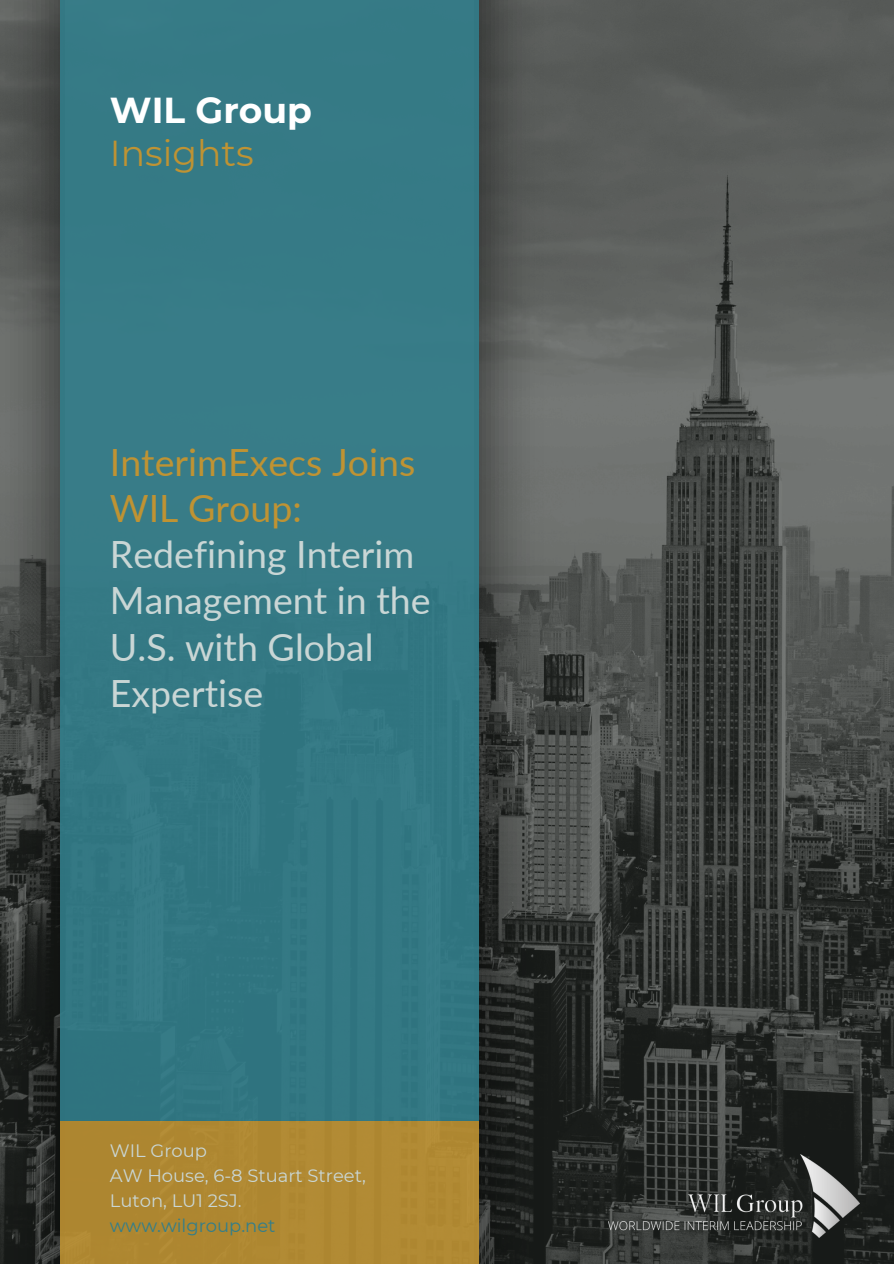
<style>
.page{position:relative;width:894px;height:1264px;background:#fff}
.page>*{position:absolute;margin:0;border:0;box-sizing:border-box;transform-origin:0 0}
.t1{font:37.5px/46.2px "Lato";color:#c9d6d5}
.t2{font:700 36px/43.8px "Montserrat";color:#fff}
.t3{font:18px "Montserrat";color:#c9d6d5}
.t4{font:18px "Montserrat";color:#327e8b}
.s1{font-weight:400;color:#bf9333}
.s2{color:#bf9333}
</style>
<div class="page">
<img style="left:547px;top:0;width:346px;height:1262px">
<img style="left:479px;top:0;width:68px;height:1263px">
<img style="left:0;top:0;width:61px;height:1263px">
<div style="left:61px;top:0;width:418px;height:1120px;background:#327e8b"></div>
<div style="left:61px;top:1120px;width:418px;height:143px;background:#ae8731"></div>
<img style="left:608px;top:1154px;width:250px;height:83px">
<p class="t2" style="left:110px;top:88px;width:204px">WIL Group<br><span class="s1">Insights</span></p>
<p class="t1" style="left:110px;top:438px;width:322px"><span class="s2">InterimExecs Joins<br>WIL Group:<br></span>Redefining Interim<br>Management in the<br>U.S. with Global<br>Expertise</p>
<p class="t3" style="left:110px;top:1139px;width:99px">WIL Group</p>
<p class="t3" style="left:110px;top:1164px;width:257px">AW House, 6-8 Stuart Street,</p>
<p class="t3" style="left:110px;top:1189px;width:133px">Luton, LU1 2SJ.</p>
<h1 class="t4" style="left:110px;top:1214px;width:167px">www.wilgroup.net</h1>
</div>
